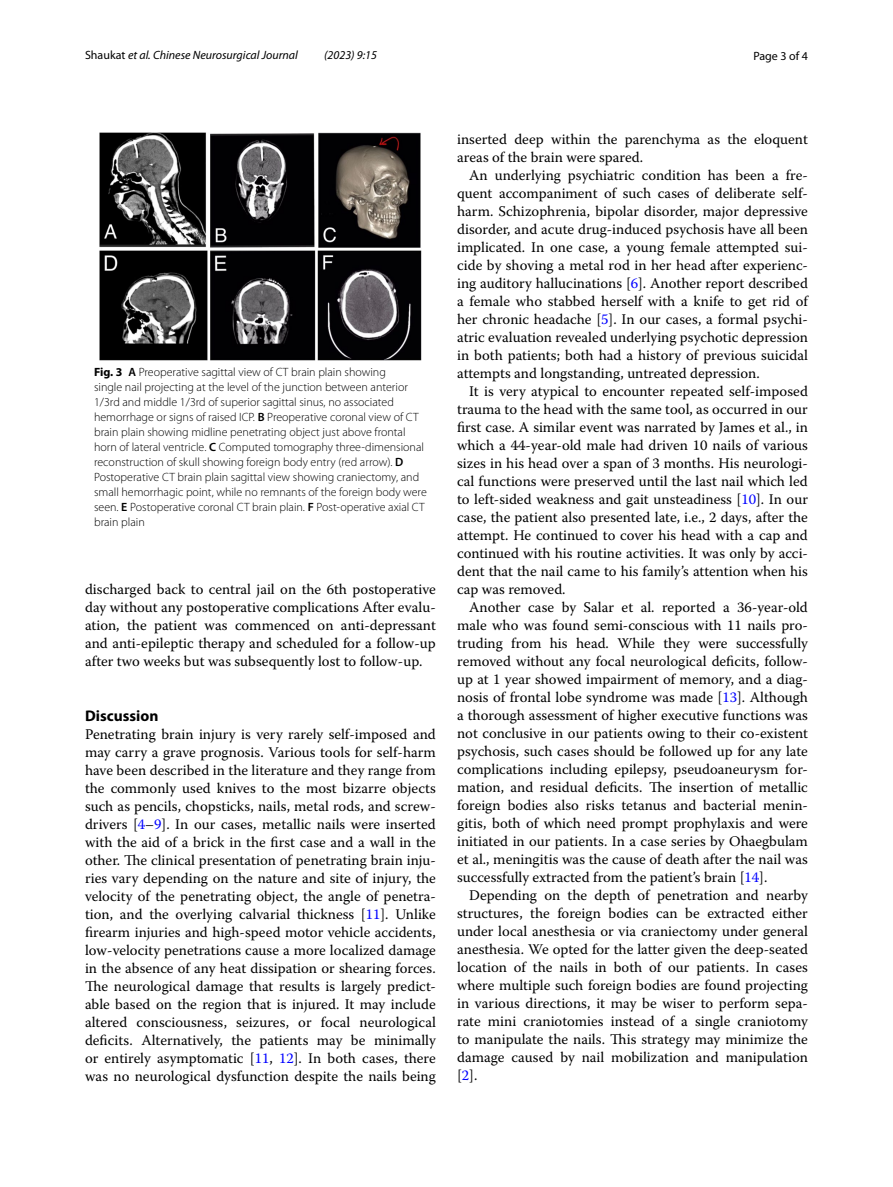
<style>
.page{position:relative;width:893px;height:1187px;background:#fff}
.page>*{position:absolute;margin:0;border:0;box-sizing:border-box;transform-origin:0 0}
.t1{font:700 15.45px "Myriad Pro";color:#000}
.t2{font:14.7px/18px "Warnock Pro";color:#000;text-align:justify}
.t3{font:300 12px/15px "Myriad Pro";color:#000}
.t4{font:italic 12px "Myriad Pro";color:#000}
.t5{font:12px "Myriad Pro";color:#000}
.s1{font-style:normal}
.s2{font-weight:700}
.s3{font-weight:600}
.s4{color:#00f}
</style>
<div class="page">
<img style="left:99px;top:133px;width:323px;height:227px">
<p class="t4" style="left:85px;top:48px;width:214px"><span class="s1">Shaukat</span> et al. Chinese Neurosurgical Journal</p>
<p class="t4" style="left:324px;top:48px;width:54px">(2023) 9:15</p>
<p class="t5" style="left:753px;top:48px;width:56px">Page 3 of 4</p>
<p class="t3" style="left:94px;top:364px;width:334px"><span class="s2">Fig. 3</span> <span class="s3">A</span> Preoperative sagittal view of CT brain plain showing<br>single nail projecting at the level of the junction between anterior 1/3rd and middle 1/3rd of superior sagittal sinus, no associated hemorrhage or signs of raised ICP. <span class="s3">B</span> Preoperative coronal view of CT brain plain showing midline penetrating object just above frontal horn of lateral ventricle. <span class="s3">C</span> Computed tomography three-dimensional reconstruction of skull showing foreign body entry (red arrow). <span class="s3">D </span>Postoperative CT brain plain sagittal view showing craniectomy, and small hemorrhagic point, while no remnants of the foreign body were seen. <span class="s3">E</span> Postoperative coronal CT brain plain. <span class="s3">F</span> Post-operative axial CT brain plain</p>
<p class="t2" style="left:85px;top:579px;width:352px">discharged back to central jail on the 6th postoperative day without any postoperative complications After evalu&shy;ation, the patient was commenced on anti-depressant and anti-epileptic therapy and scheduled for a follow-up after two weeks but was subsequently lost to follow-up.</p>
<p class="t1" style="left:85px;top:705px;width:75px">Discussion</p>
<p class="t2" style="left:85px;top:724px;width:352px">Penetrating brain injury is very rarely self-imposed and may carry a grave prognosis. Various tools for self-harm have been described in the literature and they range from the commonly used knives to the most bizarre objects such as pencils, chopsticks, nails, metal rods, and screw&shy;drivers [<span class="s4">4</span>–<span class="s4">9</span>]. In our cases, metallic nails were inserted with the aid of a brick in the first case and a wall in the other. The clinical presentation of penetrating brain inju&shy;ries vary depending on the nature and site of injury, the velocity of the penetrating object, the angle of penetra&shy;tion, and the overlying calvarial thickness [<span class="s4">11</span>]. Unlike firearm injuries and high-speed motor vehicle accidents, low-velocity penetrations cause a more localized damage in the absence of any heat dissipation or shearing forces.<br>The neurological damage that results is largely predict&shy;able based on the region that is injured. It may include altered consciousness, seizures, or focal neurological deficits. Alternatively, the patients may be minimally or entirely asymptomatic [<span class="s4">11</span>, <span class="s4">12</span>]. In both cases, there was no neurological dysfunction despite the nails being</p>
<p class="t2" style="left:457px;top:130px;width:352px">inserted deep within the parenchyma as the eloquent areas of the brain were spared.</p>
<p class="t2" style="left:457px;top:166px;width:352px;text-indent:12px">An underlying psychiatric condition has been a fre&shy;quent accompaniment of such cases of deliberate self&shy;harm. Schizophrenia, bipolar disorder, major depressive disorder, and acute drug-induced psychosis have all been implicated. In one case, a young female attempted sui&shy;cide by shoving a metal rod in her head after experienc&shy;ing auditory hallucinations [<span class="s4">6</span>]. Another report described a female who stabbed herself with a knife to get rid of her chronic headache [<span class="s4">5</span>]. In our cases, a formal psychi&shy;atric evaluation revealed underlying psychotic depression in both patients; both had a history of previous suicidal attempts and longstanding, untreated depression.</p>
<p class="t2" style="left:457px;top:382px;width:352px;text-indent:12px">It is very atypical to encounter repeated self-imposed trauma to the head with the same tool, as occurred in our first case. A similar event was narrated by James et al., in which a 44-year-old male had driven 10 nails of various sizes in his head over a span of 3 months. His neurologi&shy;cal functions were preserved until the last nail which led to left-sided weakness and gait unsteadiness [<span class="s4">10</span>]. In our case, the patient also presented late, i.e., 2 days, after the attempt. He continued to cover his head with a cap and continued with his routine activities. It was only by acci&shy;dent that the nail came to his family’s attention when his cap was removed.</p>
<p class="t2" style="left:457px;top:598px;width:352px;text-indent:12px">Another case by Salar et al. reported a 36-year-old male who was found semi-conscious with 11 nails pro&shy;truding from his head. While they were successfully removed without any focal neurological deficits, follow&shy;up at 1 year showed impairment of memory, and a diag&shy;nosis of frontal lobe syndrome was made [<span class="s4">13</span>]. Although a thorough assessment of higher executive functions was not conclusive in our patients owing to their co-existent psychosis, such cases should be followed up for any late complications including epilepsy, pseudoaneurysm for&shy;mation, and residual deficits. The insertion of metallic foreign bodies also risks tetanus and bacterial menin&shy;gitis, both of which need prompt prophylaxis and were initiated in our patients. In a case series by Ohaegbulam et al., meningitis was the cause of death after the nail was successfully extracted from the patient’s brain [<span class="s4">14</span>].</p>
<p class="t2" style="left:457px;top:886px;width:352px;text-indent:12px">Depending on the depth of penetration and nearby structures, the foreign bodies can be extracted either under local anesthesia or via craniectomy under general anesthesia. We opted for the latter given the deep-seated location of the nails in both of our patients. In cases where multiple such foreign bodies are found projecting in various directions, it may be wiser to perform sepa&shy;rate mini craniotomies instead of a single craniotomy to manipulate the nails. This strategy may minimize the damage caused by nail mobilization and manipulation [<span class="s4">2</span>].</p>
</div>
